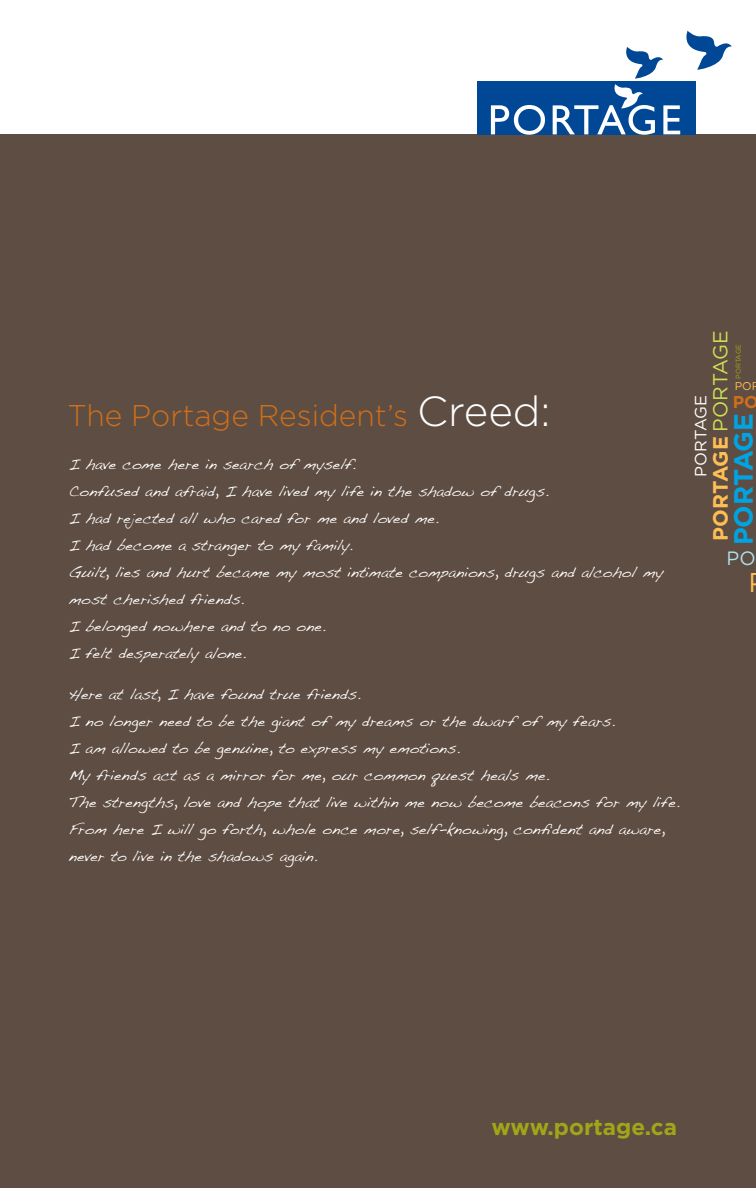
<style>
.page{position:relative;width:756px;height:1188px;background:#fff}
.page>*{position:absolute;margin:0;border:0;box-sizing:border-box;transform-origin:0 0}
.t1{font:300 30px "Gotham HTF";color:#d06f1a}
.t2{font:700 26.4px "Gotham HTF";color:#00a4e3}
.t3{font:700 22.5px "Gotham HTF";color:#9fa617}
.t4{font:700 20.85px "Gotham HTF";color:#fdbe56}
.t5{font:19.2px "Gotham HTF";color:#ade0ee}
.t6{font:700 17.1px "Gotham HTF";color:#d06f1a}
.t7{font:16.35px "Gotham HTF";letter-spacing:-.005em;color:#fff}
.t8{font:15px/27px "Handwriting Dakota";letter-spacing:.01em;color:#fff}
.t9{font:11.25px "Gotham HTF";color:#fdbe56}
.t10{font:6.9px "Gotham HTF";letter-spacing:-.005em;color:#9fa617}
.s1{font-size:42px;color:#fff}
.s2{font-weight:400;font-size:20.25px;color:#cede54}
</style>
<div class="page">
<div style="left:0;top:134px;width:756px;height:1054px;background:#5e4d42"></div>
<div style="left:477px;top:81px;width:218px;height:53px;background:#004896"></div>
<svg style="left:491px;top:105px;width:54px;height:30px"></svg>
<svg style="left:553px;top:30px;width:179px;height:105px"></svg>
<h1 class="t1" style="left:67px;top:399px;width:485px">The Portage Resident’s <span class="s1">Creed:</span></h1>
<p class="t8" style="left:69px;top:450px;width:596px">I have come here in search of myself.<br>Confused and afraid, I have lived my life in the shadow of drugs.<br>I had rejected all who cared for me and loved me.<br>I had become a stranger to my family.<br>Guilt, lies and hurt became my most intimate companions, drugs and alcohol my most cherished friends.<br>I belonged nowhere and to no one.<br>I felt desperately alone.</p>
<p class="t8" style="left:69px;top:680px;width:612px">Here at last, I have found true friends.<br>I no longer need to be the giant of my dreams or the dwarf of my fears.<br>I am allowed to be genuine, to express my emotions.<br>My friends act as a mirror for me, our common quest heals me.<br>The strengths, love and hope that live within me now become beacons for my life.<br>From here I will go forth, whole once more, self-knowing, confident and aware, never to live in the shadows again.</p>
<h3 class="t4" style="left:708px;top:541px;width:212px;rotate:-90deg">PORTAGE <span class="s2">PORTAGE</span></h3>
<p class="t10" style="left:734px;top:379px;width:36px;rotate:-90deg">PORTAGE</p>
<p class="t9" style="left:735px;top:380px;width:19px">PO</p>
<p class="t6" style="left:733px;top:392px;width:28px">PO</p>
<p class="t7" style="left:692px;top:477px;width:83px;rotate:-90deg">PORTAGE</p>
<h2 class="t2" style="left:728px;top:545px;width:134px;rotate:-90deg">PORTAGE</h2>
<p class="t5" style="left:726px;top:547px;width:31px">PO</p>
<h3 class="t3" style="left:491px;top:1114px;width:187px">www.portage.ca</h3>
</div>
